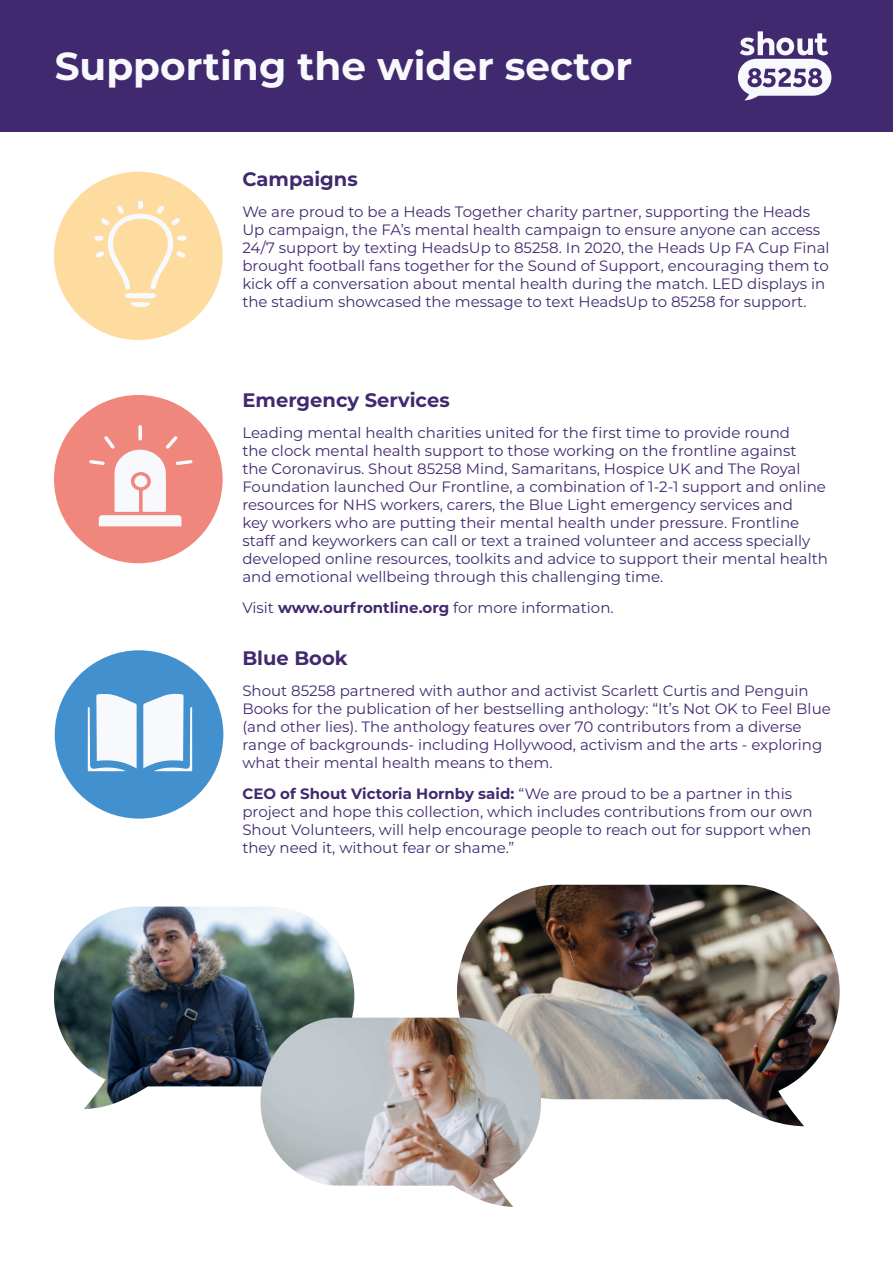
<style>
.page{position:relative;width:893px;height:1263px;background:#fff}
.page>*{position:absolute;margin:0;border:0;box-sizing:border-box;transform-origin:0 0}
.t1{font:700 39px "Montserrat";color:#f8f9fd}
.t2{font:700 19.5px "Montserrat";color:#41296f}
.t3{font:15px/18px "Montserrat";color:#41296f}
.s1{font-weight:700}
</style>
<div class="page">
<div style="left:55px;top:650px;width:168px;height:169px;background:#4390ce;border-radius:50%"></div>
<div style="left:54px;top:172px;width:169px;height:168px;background:#fedca0;border-radius:50%"></div>
<div style="left:54px;top:395px;width:169px;height:168px;background:#f0877d;border-radius:50%"></div>
<div style="left:0;top:0;width:893px;height:132px;background:#41296f"></div>
<svg style="left:738px;top:31px;width:93px;height:70px"></svg>
<svg style="left:89px;top:425px;width:104px;height:101px"></svg>
<svg style="left:143px;top:693px;width:49px;height:78px"></svg>
<svg style="left:88px;top:693px;width:49px;height:78px"></svg>
<svg style="left:94px;top:201px;width:93px;height:106px"></svg>
<img style="left:54px;top:906px;width:300px;height:203px">
<img style="left:457px;top:885px;width:383px;height:241px">
<img style="left:260px;top:1018px;width:281px;height:189px">
<p class="t1" style="left:55px;top:38px;width:579px">Supporting the wider sector</p>
<p class="t2" style="left:242px;top:165px;width:117px">Campaigns</p>
<p class="t3" style="left:242px;top:202px;width:589px">We are proud to be a Heads Together charity partner, supporting the Heads Up campaign, the FA’s mental health campaign to ensure anyone can access 24/7 support by texting HeadsUp to 85258. In 2020, the Heads Up FA Cup Final brought football fans together for the Sound of Support, encouraging them to kick off a conversation about mental health during the match. LED displays in the stadium showcased the message to text HeadsUp to 85258 for support.</p>
<p class="t2" style="left:242px;top:386px;width:209px">Emergency Services</p>
<p class="t3" style="left:242px;top:423px;width:587px">Leading mental health charities united for the first time to provide round<br>the clock mental health support to those working on the frontline against<br>the Coronavirus. Shout 85258 Mind, Samaritans, Hospice UK and The Royal Foundation launched Our Frontline, a combination of 1-2-1 support and online resources for NHS workers, carers, the Blue Light emergency services and<br>key workers who are putting their mental health under pressure. Frontline staff and keyworkers can call or text a trained volunteer and access specially developed online resources, toolkits and advice to support their mental health and emotional wellbeing through this challenging time.</p>
<p class="t3" style="left:242px;top:598px;width:373px">Visit <span class="s1">www.ourfrontline.org</span> for more information.</p>
<p class="t2" style="left:242px;top:644px;width:107px">Blue Book</p>
<p class="t3" style="left:242px;top:681px;width:590px">Shout 85258 partnered with author and activist Scarlett Curtis and Penguin Books for the publication of her bestselling anthology: “It’s Not OK to Feel Blue (and other lies). The anthology features over 70 contributors from a diverse range of backgrounds- including Hollywood, activism and the arts - exploring what their mental health means to them.</p>
<p class="t3" style="left:242px;top:784px;width:572px"><span class="s1">CEO of Shout Victoria Hornby said:</span> “We are proud to be a partner in this project and hope this collection, which includes contributions from our own Shout Volunteers, will help encourage people to reach out for support when they need it, without fear or shame.”</p>
</div>
